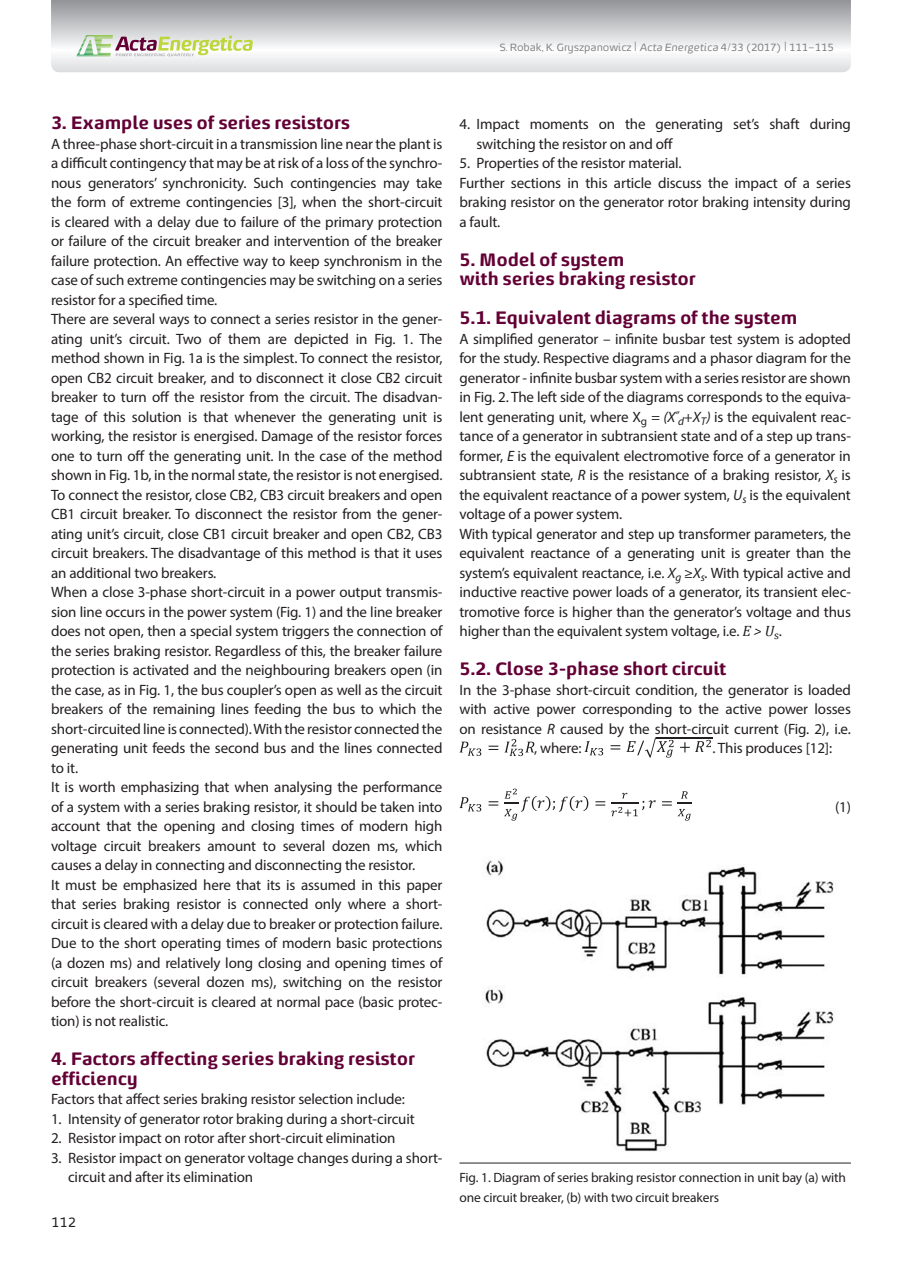
<style>
.page{position:relative;width:902px;height:1263px;background:#fff}
.page>*{position:absolute;margin:0;border:0;box-sizing:border-box;transform-origin:0 0}
.t1{font:700 18px/19.5px "Energa";letter-spacing:-.01em;color:#630035}
.t2{font:15px/19.5px "Myriad Pro";letter-spacing:-.01em;color:#231f20}
.t3{font:13.5px/19.5px "Myriad Pro";letter-spacing:-.01em;color:#231f20}
.t4{font:13.5px "Energa";color:#231f20}
.t5{font:10.5px "Energa";letter-spacing:-.01em;color:#808285}
.s1{font-size:13.5px}
.s2{font-style:italic}
.s3{font-family:"Cambria";font-style:italic}
</style>
<div class="page">
<svg style="left:51px;top:0;width:799px;height:72px"></svg>
<svg style="left:76px;top:35px;width:177px;height:21px"></svg>
<svg style="left:459px;top:742px;width:22px;height:14px"></svg>
<svg style="left:488px;top:739px;width:46px;height:17px"></svg>
<svg style="left:584px;top:741px;width:19px;height:14px"></svg>
<svg style="left:610px;top:737px;width:63px;height:21px"></svg>
<svg style="left:680px;top:740px;width:31px;height:12px"></svg>
<hr style="left:656px;top:737px;width:56px;height:1px;background:#231f20">
<svg style="left:459px;top:797px;width:22px;height:14px"></svg>
<svg style="left:488px;top:801px;width:10px;height:4px"></svg>
<svg style="left:504px;top:789px;width:84px;height:32px"></svg>
<svg style="left:595px;top:801px;width:10px;height:4px"></svg>
<svg style="left:611px;top:793px;width:60px;height:23px"></svg>
<svg style="left:677px;top:791px;width:14px;height:30px"></svg>
<img style="left:484px;top:859px;width:350px;height:292px">
<hr style="left:459px;top:1163px;width:391px;height:1px;background:#231f20">
<p class="t5" style="left:499px;top:41px;width:336px">S. Robak, K. Gryszpanowicz <span class="s1">|</span> <span class="s2">Acta Energetica</span> 4/33 (2017) <span class="s1">|</span> 111–115</p>
<p class="t1" style="left:51px;top:112px;width:301px">3. Example uses of series resistors</p>
<p class="t2" style="left:51px;top:134px;width:393px">A three-phase short-circuit in a transmission line near the plant is a difficult contingency that may be at risk of a loss of the synchro&shy;nous generators’ synchronicity. Such contingencies may take the form of extreme contingencies [3], when the short-circuit is cleared with a delay due to failure of the primary protection or failure of the circuit breaker and intervention of the breaker failure protection. An effective way to keep synchronism in the case of such extreme contingencies may be switching on a series resistor for a specified time.<br>There are several ways to connect a series resistor in the gener&shy;ating unit’s circuit. Two of them are depicted in Fig. 1. The method shown in Fig. 1a is the simplest. To connect the resistor, open CB2 circuit breaker, and to disconnect it close CB2 circuit breaker to turn off the resistor from the circuit. The disadvan&shy;tage of this solution is that whenever the generating unit is working, the resistor is energised. Damage of the resistor forces one to turn off the generating unit. In the case of the method shown in Fig. 1b, in the normal state, the resistor is not energised.<br>To connect the resistor, close CB2, CB3 circuit breakers and open CB1 circuit breaker. To disconnect the resistor from the gener&shy;ating unit’s circuit, close CB1 circuit breaker and open CB2, CB3 circuit breakers. The disadvantage of this method is that it uses an additional two breakers.<br>When a close 3-phase short-circuit in a power output transmis&shy;sion line occurs in the power system (Fig. 1) and the line breaker does not open, then a special system triggers the connection of the series braking resistor. Regardless of this, the breaker failure protection is activated and the neighbouring breakers open (in the case, as in Fig. 1, the bus coupler’s open as well as the circuit breakers of the remaining lines feeding the bus to which the short-circuited line is connected). With the resistor connected the generating unit feeds the second bus and the lines connected to it.<br>It is worth emphasizing that when analysing the performance of a system with a series braking resistor, it should be taken into account that the opening and closing times of modern high voltage circuit breakers amount to several dozen ms, which causes a delay in connecting and disconnecting the resistor.<br>It must be emphasized here that its is assumed in this paper that series braking resistor is connected only where a short&shy;circuit is cleared with a delay due to breaker or protection failure.<br>Due to the short operating times of modern basic protections (a dozen ms) and relatively long closing and opening times of circuit breakers (several dozen ms), switching on the resistor before the short-circuit is cleared at normal pace (basic protec&shy;tion) is not realistic.</p>
<p class="t1" style="left:51px;top:1048px;width:365px">4. Factors affecting series braking resistor efficiency</p>
<p class="t2" style="left:51px;top:1089px;width:355px">Factors that affect series braking resistor selection include:</p>
<p class="t2" style="left:51px;top:1109px;width:365px">1. Intensity of generator rotor braking during a short-circuit</p>
<p class="t2" style="left:51px;top:1128px;width:346px">2. Resistor impact on rotor after short-circuit elimination</p>
<p class="t2" style="left:68px;top:1148px;width:376px;text-indent:-17px">3. Resistor impact on generator voltage changes during a short&shy;circuit and after its elimination</p>
<p class="t4" style="left:51px;top:1213px;width:26px">112</p>
<p class="t2" style="left:476px;top:114px;width:376px;text-indent:-17px">4. Impact moments on the generating set’s shaft during switching the resistor on and off</p>
<p class="t2" style="left:459px;top:153px;width:393px">5. Properties of the resistor material.<br>Further sections in this article discuss the impact of a series braking resistor on the generator rotor braking intensity during a fault.</p>
<p class="t1" style="left:459px;top:249px;width:238px">5. Model of system<br>with series braking resistor</p>
<p class="t1" style="left:459px;top:307px;width:339px">5.1. Equivalent diagrams of the system</p>
<p class="t2" style="left:459px;top:329px;width:393px">A simplified generator – infinite busbar test system is adopted for the study. Respective diagrams and a phasor diagram for the generator - infinite busbar system with a series resistor are shown in Fig. 2. The left side of the diagrams corresponds to the equiva&shy;lent generating unit, where X<sub>g</sub> <span class="s2">= (X</span><sup>”</sup><sub>d</sub><span class="s2">+X</span><sub>T</sub><span class="s2">)</span> is the equivalent reac&shy;tance of a generator in subtransient state and of a step up trans&shy;former, <span class="s2">E</span> is the equivalent electromotive force of a generator in subtransient state, <span class="s2">R</span> is the resistance of a braking resistor, <span class="s2">X</span><sub>s</sub> is the equivalent reactance of a power system, <span class="s2">U</span><sub>s</sub> is the equivalent voltage of a power system.<br>With typical generator and step up transformer parameters, the equivalent reactance of a generating unit is greater than the system’s equivalent reactance, i.e. <span class="s2">X</span><sub>g</sub> <span class="s2">≥X</span><sub>s</sub><span class="s2">.</span> With typical active and inductive reactive power loads of a generator, its transient elec&shy;tromotive force is higher than the generator’s voltage and thus higher than the equivalent system voltage, i.e. <span class="s3">E &gt; U</span><sub>s</sub>.</p>
<p class="t1" style="left:459px;top:658px;width:268px">5.2. Close 3-phase short circuit</p>
<p class="t2" style="left:459px;top:680px;width:393px">In the 3-phase short-circuit condition, the generator is loaded</p>
<p class="t2" style="left:459px;top:699px;width:393px">with active power corresponding to the active power losses</p>
<p class="t2" style="left:459px;top:719px;width:393px">on resistance <span class="s2">R</span> caused by the short-circuit current (Fig. 2), i.e.</p>
<p class="t2" style="left:534px;top:738px;width:49px">, where:</p>
<p class="t2" style="left:712px;top:738px;width:121px">. This produces [12]:</p>
<p class="t2" style="left:834px;top:797px;width:17px">(1)</p>
<p class="t3" style="left:459px;top:1168px;width:388px">Fig. 1. Diagram of series braking resistor connection in unit bay (a) with one circuit breaker, (b) with two circuit breakers</p>
</div>
